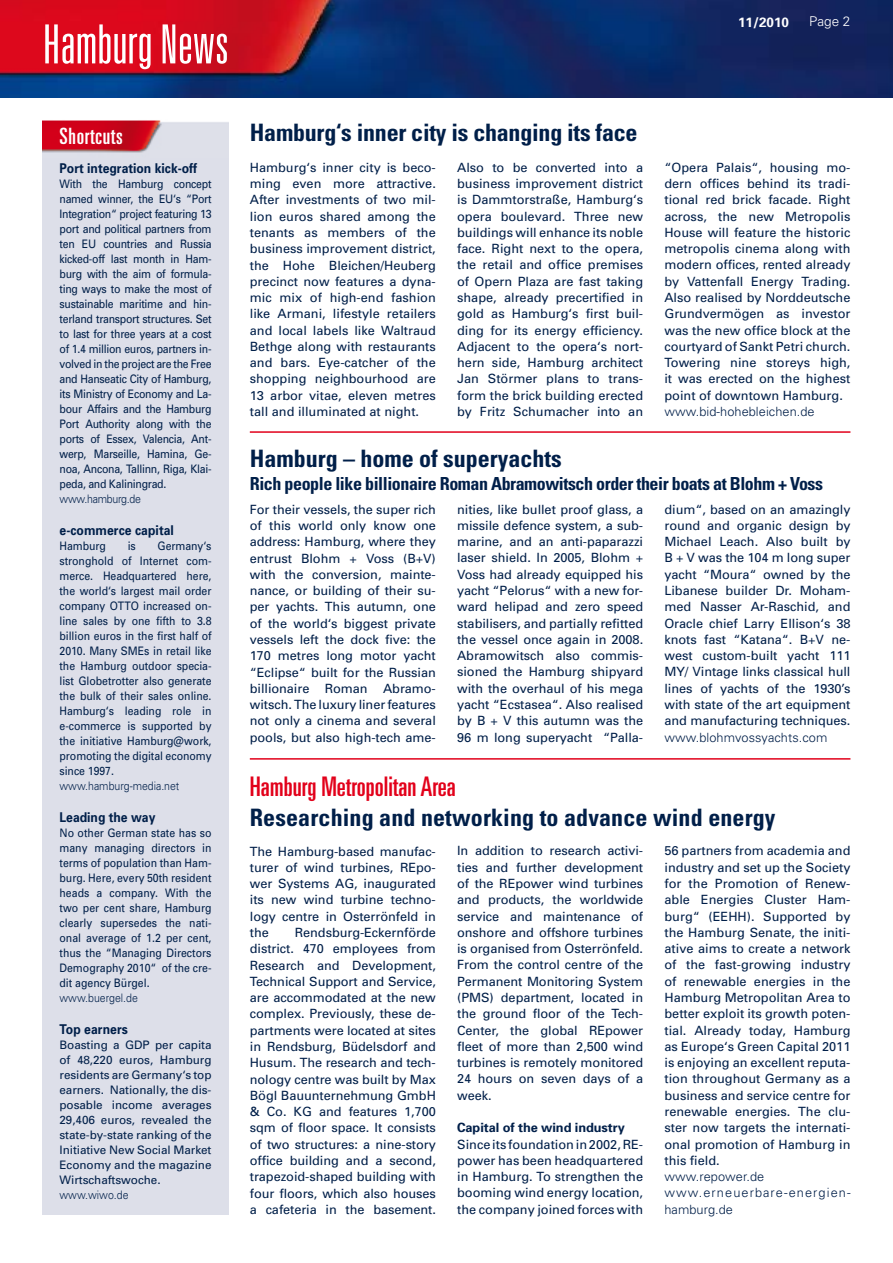
<style>
.page{position:relative;width:893px;height:1263px;background:#fff}
.page>*{position:absolute;margin:0;border:0;box-sizing:border-box;transform-origin:0 0}
.t1{font:300 ultra-condensed 54px "Univers";color:#fff}
.t2{font:ultra-condensed 27px "Univers";color:#e2001a}
.t3{font:700 condensed 24px "Univers";color:#001f49}
.t4{font:ultra-condensed 22.5px "Univers";letter-spacing:.03em;color:#fff}
.t5{font:700 condensed 18px "Univers";letter-spacing:-.025em;color:#001f49}
.t6{font:700 13.5px "Univers";color:#001f49;scale:.9 1}
.t7{font:700 13.5px "Univers";color:#fff}
.t8{font:300 13.5px "Univers";color:#fff}
.t9{font:12.75px/16.4px "Univers";letter-spacing:-.005em;color:#001f49;text-align:justify}
.t10{font:300 12.75px/16.4px "Univers";letter-spacing:.085em;color:#001f49}
.t11{font:300 12.75px "Univers";letter-spacing:.005em;color:#001f49}
.t12{font:700 12.75px "Univers";letter-spacing:-.005em;color:#001f49}
.t13{font:11.7px/15px "Univers";letter-spacing:-.005em;color:#001f49;text-align:justify;scale:.9 1}
.t14{font:11.7px/15px "Univers";letter-spacing:-.005em;color:#001f49;text-align:justify}
.t15{font:300 11.7px "Univers";color:#001f49;scale:.9 1}
.t16{font:300 11.7px "Univers";letter-spacing:-.025em;color:#001f49;scale:.9 1}
</style>
<div class="page">
<img style="left:0;top:0;width:893px;height:98px">
<div style="left:43px;top:123px;width:186px;height:1091px;background:#dddfe9"></div>
<hr style="left:250px;top:431px;width:600px;height:2px;background:#e2001a">
<hr style="left:250px;top:758px;width:600px;height:2px;background:#e2001a">
<img style="left:43px;top:120px;width:186px;height:33px">
<h1 class="t1" style="left:43px;top:16px;width:188px">Hamburg News</h1>
<h3 class="t4" style="left:60px;top:123px;width:65px">Shortcuts</h3>
<p class="t6" style="left:60px;top:159px;width:155px">Port integration kick-off</p>
<p class="t13" style="left:60px;top:176px;width:170px">With the Hamburg concept named winner, the EU‘s “Port Integration“ project featuring 13 port and political partners from ten EU countries and Russia kicked-off last month in Ham&shy;burg with the aim of formula&shy;ting ways to make the most of sustainable maritime and hin&shy;terland transport structures. Set to last for three years at a cost of 1.4 million euros, partners in&shy;volved in the project are the Free and Hanseatic City of Hamburg, its Ministry of Economy and La&shy;bour Affairs and the Hamburg Port Authority along with the ports of Essex, Valencia, Ant&shy;werp, Marseille, Hamina, Ge&shy;noa, Ancona, Tallinn, Riga, Klai&shy;peda, and Kaliningrad.</p>
<p class="t16" style="left:60px;top:491px;width:92px">www.hamburg.de</p>
<p class="t6" style="left:60px;top:521px;width:129px">e-commerce capital</p>
<p class="t13" style="left:60px;top:538px;width:53px">Hamburg</p>
<p class="t13" style="left:128px;top:538px;width:11px">is</p>
<p class="t13" style="left:60px;top:538px;width:170px;text-indent:98px">Germany‘s stronghold of Internet com&shy;merce. Headquartered here, the world‘s largest mail order company OTTO increased on&shy;line sales by one fifth to 3.8 billion euros in the first half of 2010. Many SMEs in retail like the Hamburg outdoor specia&shy;list Globetrotter also generate the bulk of their sales online.<br>Hamburg‘s leading role in e-commerce is supported by the initiative Hamburg@work, promoting the digital economy since 1997.</p>
<p class="t15" style="left:60px;top:779px;width:135px">www.hamburg-media.net</p>
<p class="t6" style="left:60px;top:808px;width:108px">Leading the way</p>
<p class="t13" style="left:60px;top:825px;width:170px">No other German state has so many managing directors in terms of population than Ham&shy;burg. Here, every 50th resident heads a company. With the two per cent share, Hamburg clearly supersedes the nati&shy;onal average of 1.2 per cent, thus the “Managing Directors Demography 2010“ of the cre&shy;dit agency Bürgel.</p>
<p class="t15" style="left:60px;top:991px;width:89px">www.buergel.de</p>
<p class="t6" style="left:60px;top:1020px;width:77px">Top earners</p>
<p class="t14" style="left:60px;top:1037px;width:154px">Boasting a GDP per capita of 48,220 euros, Hamburg residents are Germany‘s top earners. Nationally, the dis&shy;posable income averages 29,406 euros, revealed the state-by-state ranking of the Initiative New Social Market Economy and the magazine Wirtschaftswoche.</p>
<p class="t15" style="left:60px;top:1188px;width:78px">www.wiwo.de</p>
<h3 class="t3" style="left:250px;top:118px;width:389px">Hamburg‘s inner city is changing its face</h3>
<p class="t7" style="left:738px;top:13px;width:53px">11/2010</p>
<p class="t8" style="left:809px;top:14px;width:43px">Page 2</p>
<p class="t9" style="left:250px;top:159px;width:188px">Hamburg‘s inner city is beco&shy;ming even more attractive.<br>After investments of two mil&shy;lion euros shared among the tenants as members of the business improvement district, the Hohe Bleichen/Heuberg precinct now features a dyna&shy;mic mix of high-end fashion like Armani, lifestyle retailers and local labels like Waltraud Bethge along with restaurants and bars. Eye-catcher of the shopping neighbourhood are 13 arbor vitae, eleven metres tall and illuminated at night.</p>
<p class="t9" style="left:457px;top:159px;width:188px">Also to be converted into a business improvement district is Dammtorstraße, Hamburg‘s opera boulevard. Three new buildings will enhance its noble face. Right next to the opera, the retail and office premises of Opern Plaza are fast taking shape, already precertified in gold as Hamburg‘s first buil&shy;ding for its energy efficiency.<br>Adjacent to the opera‘s nort&shy;hern side, Hamburg architect Jan Störmer plans to trans&shy;form the brick building erected by Fritz Schumacher into an</p>
<p class="t9" style="left:664px;top:159px;width:188px">“Opera Palais“, housing mo&shy;dern offices behind its tradi&shy;tional red brick facade. Right across, the new Metropolis House will feature the historic metropolis cinema along with modern offices, rented already by Vattenfall Energy Trading.<br>Also realised by Norddeutsche Grundvermögen as investor was the new office block at the courtyard of Sankt Petri church.<br>Towering nine storeys high, it was erected on the highest point of downtown Hamburg.</p>
<p class="t11" style="left:664px;top:404px;width:152px">www.bid-hohebleichen.de</p>
<h3 class="t3" style="left:250px;top:444px;width:313px">Hamburg – home of superyachts</h3>
<h3 class="t5" style="left:250px;top:472px;width:575px">Rich people like billionaire Roman Abramowitsch order their boats at Blohm + Voss</h3>
<p class="t9" style="left:250px;top:501px;width:188px">For their vessels, the super rich of this world only know one address: Hamburg, where they entrust Blohm + Voss (B+V) with the conversion, mainte&shy;nance, or building of their su&shy;per yachts. This autumn, one of the world‘s biggest private vessels left the dock five: the 170 metres long motor yacht “Eclipse“ built for the Russian billionaire Roman Abramo&shy;witsch. The luxury liner features not only a cinema and several pools, but also high-tech ame-</p>
<p class="t9" style="left:457px;top:501px;width:188px">nities, like bullet proof glass, a missile defence system, a sub&shy;marine, and an anti-paparazzi laser shield. In 2005, Blohm + Voss had already equipped his yacht “Pelorus“ with a new for&shy;ward helipad and zero speed stabilisers, and partially refitted the vessel once again in 2008.<br>Abramowitsch also commis&shy;sioned the Hamburg shipyard with the overhaul of his mega yacht “Ecstasea“. Also realised by B + V this autumn was the 96 m long superyacht “Palla-</p>
<p class="t9" style="left:664px;top:501px;width:188px">dium“, based on an amazingly round and organic design by Michael Leach. Also built by B + V was the 104 m long super yacht “Moura“ owned by the Libanese builder Dr. Moham&shy;med Nasser Ar-Raschid, and Oracle chief Larry Ellison‘s 38 knots fast “Katana“. B+V ne&shy;west custom-built yacht 111<br>MY/ Vintage links classical hull lines of yachts of the 1930’s with state of the art equipment and manufacturing techniques.</p>
<p class="t11" style="left:664px;top:729px;width:164px">www.blohmvossyachts.com</p>
<h2 class="t2" style="left:250px;top:771px;width:208px">Hamburg Metropolitan Area</h2>
<h3 class="t3" style="left:250px;top:802px;width:527px">Researching and networking to advance wind energy</h3>
<p class="t9" style="left:250px;top:843px;width:188px">The Hamburg-based manufac&shy;turer of wind turbines, REpo&shy;wer Systems AG, inaugurated its new wind turbine techno&shy;logy centre in Osterrönfeld in the</p>
<p class="t9" style="left:250px;top:924px;width:188px;text-indent:45px">Rendsburg-Eckernförde district. 470 employees from Research and Development, Technical Support and Service, are accommodated at the new complex. Previously, these de&shy;partments were located at sites in Rendsburg, Büdelsdorf and Husum. The research and tech&shy;nology centre was built by Max Bögl Bauunternehmung GmbH &amp; Co. KG and features 1,700 sqm of floor space. It consists of two structures: a nine-story office building and a second, trapezoid-shaped building with four floors, which also houses a cafeteria in the basement.</p>
<p class="t9" style="left:457px;top:842px;width:188px">In addition to research activi&shy;ties and further development of the REpower wind turbines and products, the worldwide service and maintenance of onshore and offshore turbines is organised from Osterrönfeld.<br>From the control centre of the Permanent Monitoring System (PMS) department, located in the ground floor of the Tech-Center, the global REpower fleet of more than 2,500 wind turbines is remotely monitored 24 hours on seven days of a week.</p>
<p class="t12" style="left:457px;top:1119px;width:169px">Capital of the wind industry</p>
<p class="t9" style="left:457px;top:1136px;width:188px">Since its foundation in 2002, RE&shy;power has been headquartered in Hamburg. To strengthen the booming wind energy location, the company joined forces with</p>
<p class="t9" style="left:664px;top:842px;width:188px">56 partners from academia and industry and set up the Society for the Promotion of Renew&shy;able Energies Cluster Ham&shy;burg“ (EEHH). Supported by the Hamburg Senate, the initi&shy;ative aims to create a network of the fast-growing industry of renewable energies in the Hamburg Metropolitan Area to better exploit its growth poten&shy;tial. Already today, Hamburg as Europe‘s Green Capital 2011 is enjoying an excellent reputa&shy;tion throughout Germany as a business and service centre for renewable energies. The clu&shy;ster now targets the internati&shy;onal promotion of Hamburg in this field.</p>
<p class="t10" style="left:664px;top:1168px;width:188px">www.repower.de www.erneuerbare-energien&shy;hamburg.de</p>
</div>
